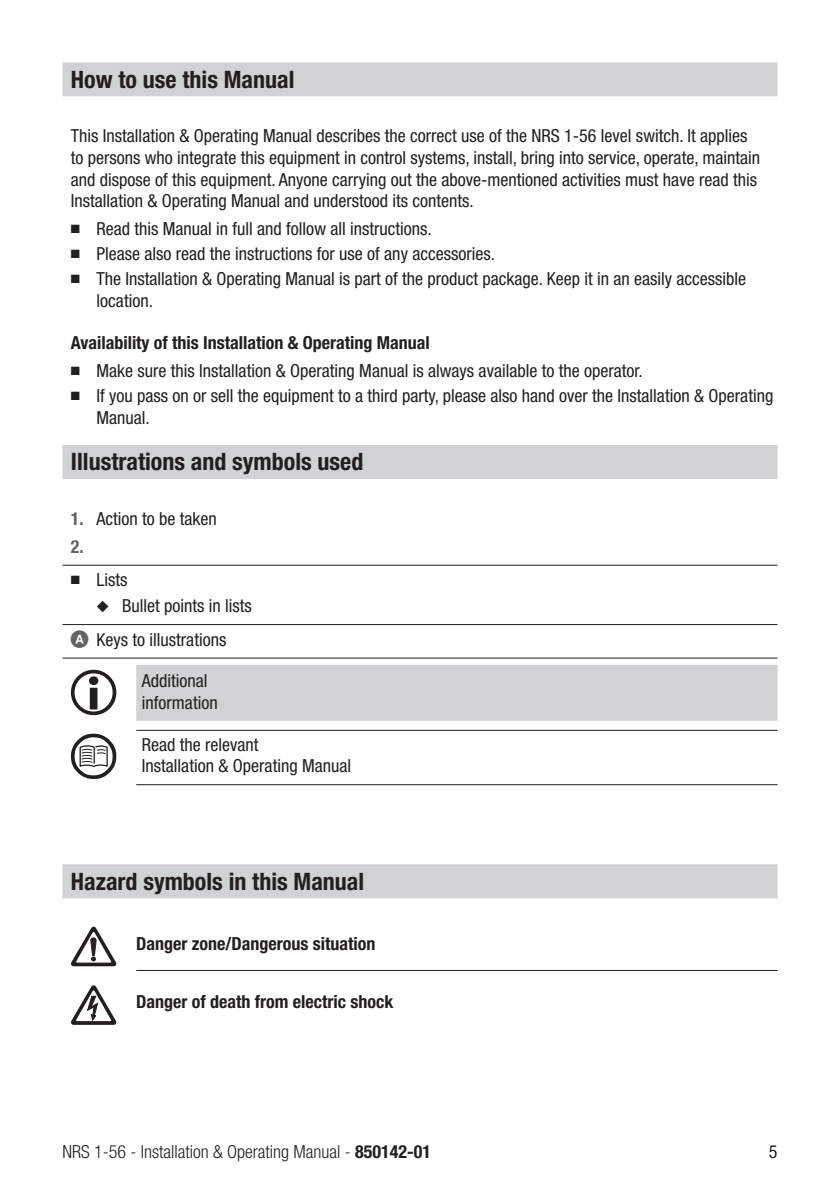
<style>
.page{position:relative;width:840px;height:1191px;background:#fff}
.page>*{position:absolute;margin:0;border:0;box-sizing:border-box;transform-origin:0 0}
.t1{font:700 condensed 24px "Helvetica Neue LT Pro";color:#231f20}
.t2{font:condensed 18px/21.6px "Helvetica Neue LT Pro";color:#231f20}
.t3{font:700 condensed 18px "Helvetica Neue LT Pro";color:#231f20}
.t4{font:300 condensed 18px "Helvetica Neue LT Pro";color:#231f20}
.s1{font-weight:700;color:#636366}
.s2{font-family:"KOL RUSO";font-stretch:normal;font-size:20px;color:#636366}
.s3{font-weight:700}
</style>
<div class="page">
<div style="left:62px;top:62px;width:715px;height:34px;background:#d1d2d4"></div>
<div style="left:62px;top:864px;width:715px;height:34px;background:#d1d2d4"></div>
<hr style="left:136px;top:970px;width:641px;height:1px;background:#231f20">
<svg style="left:71px;top:926px;width:45px;height:40px"></svg>
<svg style="left:71px;top:985px;width:45px;height:39px"></svg>
<div style="left:62px;top:445px;width:715px;height:34px;background:#d1d2d4"></div>
<hr style="left:62px;top:565px;width:715px;height:1px;background:#231f20">
<hr style="left:62px;top:624px;width:715px;height:1px;background:#231f20">
<hr style="left:62px;top:657px;width:715px;height:1px;background:#231f20">
<div style="left:136px;top:665px;width:641px;height:56px;background:#d1d2d4"></div>
<hr style="left:136px;top:730px;width:641px;height:1px;background:#231f20">
<hr style="left:136px;top:784px;width:641px;height:1px;background:#231f20">
<svg style="left:71px;top:670px;width:45px;height:45px"></svg>
<svg style="left:71px;top:733px;width:45px;height:46px"></svg>
<h1 class="t1" style="left:71px;top:65px;width:225px">How to use this Manual</h1>
<p class="t2" style="left:71px;top:125px;width:690px">This Installation &amp; Operating Manual describes the correct use of the NRS 1-56 level switch. It applies to persons who integrate this equipment in control systems, install, bring into service, operate, maintain and dispose of this equipment. Anyone carrying out the above-mentioned activities must have read this Installation &amp; Operating Manual and understood its contents.</p>
<p class="t2" style="left:71px;top:218px;width:362px">■ Read this Manual in full and follow all instructions.</p>
<p class="t2" style="left:71px;top:243px;width:425px">■ Please also read the instructions for use of any accessories.</p>
<p class="t2" style="left:96px;top:268px;width:651px;text-indent:-26px">■ The Installation &amp; Operating Manual is part of the product package. Keep it in an easily accessible location.</p>
<p class="t3" style="left:71px;top:332px;width:360px">Availability of this Installation &amp; Operating Manual</p>
<p class="t2" style="left:71px;top:360px;width:573px">■ Make sure this Installation &amp; Operating Manual is always available to the operator.</p>
<p class="t2" style="left:96px;top:385px;width:678px;text-indent:-26px">■ If you pass on or sell the equipment to a third party, please also hand over the Installation &amp; Operating<br>Manual.</p>
<h1 class="t1" style="left:71px;top:447px;width:294px">Illustrations and symbols used</h1>
<p class="t2" style="left:71px;top:504px;width:147px;line-height:27.8px"><span class="s1">1.</span> Action to be taken<br><span class="s1">2.</span></p>
<p class="t2" style="left:71px;top:569px;width:58px">■ Lists</p>
<p class="t2" style="left:71px;top:589px;width:182px;line-height:33.6px;text-indent:26px">◆ Bullet points in lists<br><span class="s2">A</span> Keys to illustrations</p>
<p class="t2" style="left:142px;top:669px;width:77px;line-height:22.4px">Additional information</p>
<p class="t2" style="left:142px;top:733px;width:210px">Read the relevant<br>Installation &amp; Operating Manual</p>
<h1 class="t1" style="left:71px;top:866px;width:295px">Hazard symbols in this Manual</h1>
<p class="t3" style="left:136px;top:932px;width:241px">Danger zone/Dangerous situation</p>
<p class="t3" style="left:136px;top:991px;width:259px">Danger of death from electric shock</p>
<p class="t4" style="left:62px;top:1141px;width:370px">NRS 1-56 - Installation &amp; Operating Manual - <span class="s3">850142-01</span></p>
<p class="t2" style="left:768px;top:1140px;width:10px">5</p>
</div>
